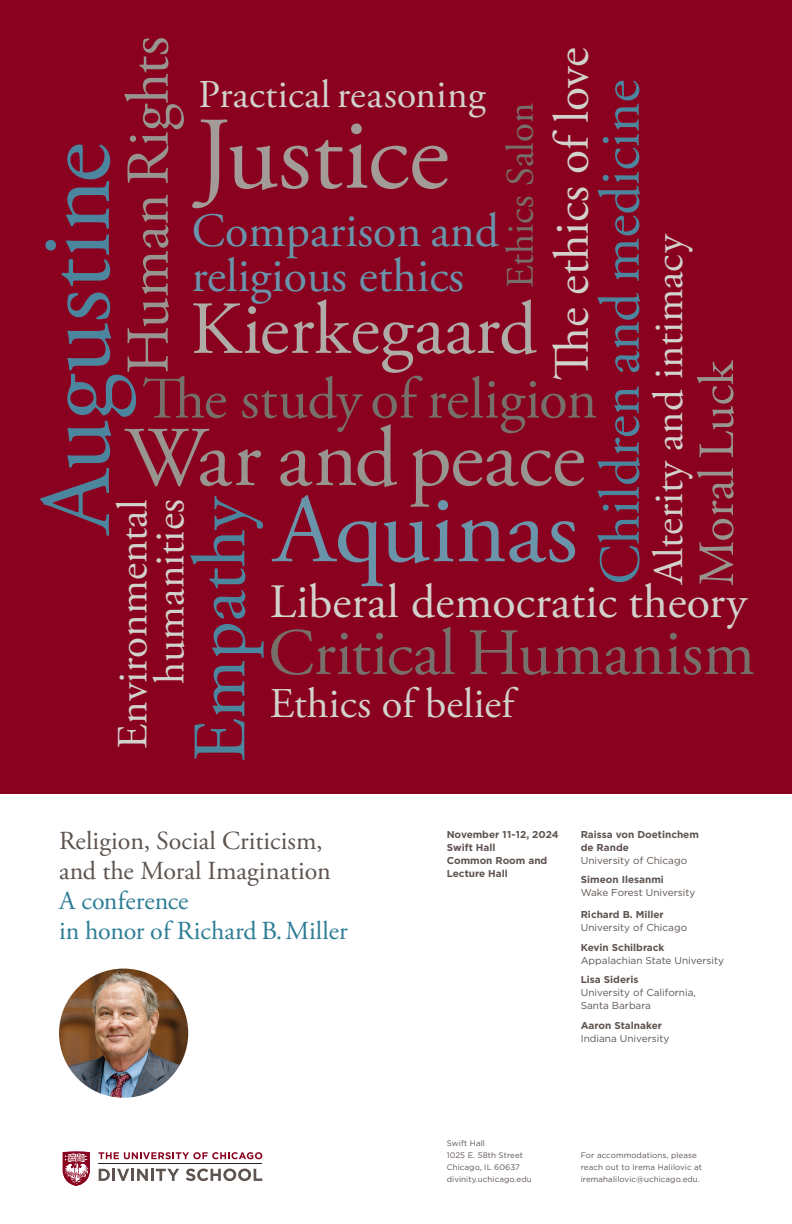
<style>
.page{position:relative;width:792px;height:1224px;background:#fff}
.page>*{position:absolute;margin:0;border:0;box-sizing:border-box;transform-origin:0 0}
.t1{font:102.8px "Adobe Garamond Pro";color:#a29b97}
.t2{font:101.6px "Adobe Garamond Pro";color:#4b869e}
.t3{font:97.9px "Adobe Garamond Pro";letter-spacing:-.005em;color:#6994aa}
.t4{font:84.9px "Adobe Garamond Pro";color:#98948f}
.t5{font:75.3px "Adobe Garamond Pro";letter-spacing:-.005em;color:#4b869e}
.t6{font:74.7px "Adobe Garamond Pro";letter-spacing:.005em;color:#afaca8}
.t7{font:66px "Adobe Garamond Pro";color:#776f6a}
.t8{font:60.6px "Adobe Garamond Pro";letter-spacing:-.005em;color:#98948f}
.t9{font:58.6px "Adobe Garamond Pro";color:#776f6a}
.t10{font:57.6px "Adobe Garamond Pro";color:#4b869e}
.t11{font:50.5px "Adobe Garamond Pro";color:#98948f}
.t12{font:49.5px "Adobe Garamond Pro";color:#d1d2cc}
.t13{font:47.8px/45.4px "Adobe Garamond Pro";color:#6994aa}
.t14{font:47.8px "Adobe Garamond Pro";letter-spacing:.005em;color:#d1d2cc}
.t15{font:43px/37px "Adobe Garamond Pro";color:#d1d2cc;text-align:right}
.t16{font:42.4px "Adobe Garamond Pro";color:#d1d2cc}
.t17{font:39.4px "Adobe Garamond Pro";letter-spacing:.01em;color:#d1d2cc}
.t18{font:38.9px "Adobe Garamond Pro";color:#776f6a}
.t19{font:26px/30px "Adobe Garamond Pro";letter-spacing:.005em;color:#5d544f}
.t20{font:26px/30px "Adobe Garamond Pro";letter-spacing:.005em;color:#2d7d96}
.t21{font:10px/13px "Gotham";color:#5d544f}
.t22{font:700 10px/13px "Gotham";color:#5d544f}
.t23{font:8px/12px "Gotham";letter-spacing:.01em;color:#5d544f}
.s1{font-weight:700}
</style>
<div class="page">
<div style="left:0;top:0;width:792px;height:794px;background:#8a011f"></div>
<img style="left:59px;top:969px;width:129px;height:129px;border-radius:65px">
<hr style="left:99px;top:1164px;width:163px;height:1px;background:#231f20">
<svg style="left:63px;top:1152px;width:27px;height:34px"></svg>
<svg style="left:99px;top:1169px;width:80px;height:12px"></svg>
<svg style="left:186px;top:1169px;width:76px;height:12px"></svg>
<svg style="left:99px;top:1152px;width:163px;height:7px"></svg>
<p class="t8" style="left:112px;top:374px;width:339px;rotate:-90deg">Human Rights</p>
<p class="t9" style="left:143px;top:364px;width:456px">The study of religion</p>
<p class="t12" style="left:543px;top:380px;width:334px;rotate:-90deg">The ethics of love</p>
<p class="t17" style="left:199px;top:71px;width:289px">Practical reasoning</p>
<p class="t10" style="left:586px;top:585px;width:507px;rotate:-90deg">Children and medicine</p>
<p class="t18" style="left:497px;top:288px;width:186px;rotate:-90deg">Ethics Salon</p>
<p class="t1" style="left:196px;top:93px;width:255px">Justice</p>
<p class="t2" style="left:16px;top:533px;width:392px;rotate:-90deg">Augustine</p>
<p class="t13" style="left:192px;top:210px;width:309px">Comparison and religious ethics</p>
<p class="t16" style="left:643px;top:584px;width:353px;rotate:-90deg">Alterity and intimacy</p>
<p class="t6" style="left:190px;top:284px;width:348px">Kierkegaard</p>
<p class="t11" style="left:687px;top:586px;width:228px;rotate:-90deg">Moral Luck</p>
<p class="t4" style="left:125px;top:407px;width:462px">War and peace</p>
<p class="t3" style="left:274px;top:471px;width:305px">Aquinas</p>
<p class="t5" style="left:175px;top:762px;width:268px;rotate:-90deg">Empathy</p>
<p class="t15" style="left:116px;top:749px;width:251px;rotate:-90deg">Environmental humanities</p>
<p class="t14" style="left:270px;top:573px;width:479px">Liberal democratic theory</p>
<p class="t7" style="left:268px;top:613px;width:488px">Critical Humanism</p>
<p class="t16" style="left:270px;top:678px;width:245px">Ethics of belief</p>
<p class="t19" style="left:59px;top:826px;width:273px">Religion, Social Criticism, and the Moral Imagination</p>
<p class="t20" style="left:59px;top:887px;width:290px">A conference<br>in honor of Richard B. Miller</p>
<p class="t22" style="left:447px;top:828px;width:113px">November 11-12, 2024</p>
<p class="t22" style="left:447px;top:841px;width:50px">Swift Hall</p>
<p class="t22" style="left:447px;top:854px;width:102px">Common Room and<br>Lecture Hall</p>
<p class="t22" style="left:581px;top:828px;width:120px">Raissa von Doetinchem de Rande</p>
<p class="t21" style="left:581px;top:853px;width:108px">University of Chicago</p>
<p class="t22" style="left:581px;top:873px;width:85px">Simeon Ilesanmi</p>
<p class="t21" style="left:581px;top:886px;width:116px">Wake Forest University</p>
<p class="t22" style="left:581px;top:908px;width:85px">Richard B. Miller</p>
<p class="t21" style="left:581px;top:921px;width:108px">University of Chicago</p>
<p class="t22" style="left:581px;top:941px;width:85px">Kevin Schilbrack</p>
<p class="t21" style="left:581px;top:953px;width:145px">Appalachian State University</p>
<p class="t21" style="left:581px;top:973px;width:117px"><span class="s1">Lisa Sideris<br></span>University of California,<br>Santa Barbara</p>
<p class="t21" style="left:581px;top:1018px;width:90px"><span class="s1">Aaron Stalnaker<br></span>Indiana University</p>
<p class="t23" style="left:447px;top:1137px;width:40px">Swift Hall</p>
<p class="t23" style="left:447px;top:1149px;width:78px">1025 E. 58th Street</p>
<p class="t23" style="left:447px;top:1161px;width:75px">Chicago, IL 60637</p>
<p class="t23" style="left:447px;top:1173px;width:86px">divinity.uchicago.edu</p>
<p class="t23" style="left:581px;top:1149px;width:123px">For accommodations, please reach out to Irema Halilovic at iremahalilovic@uchicago.edu.</p>
</div>
